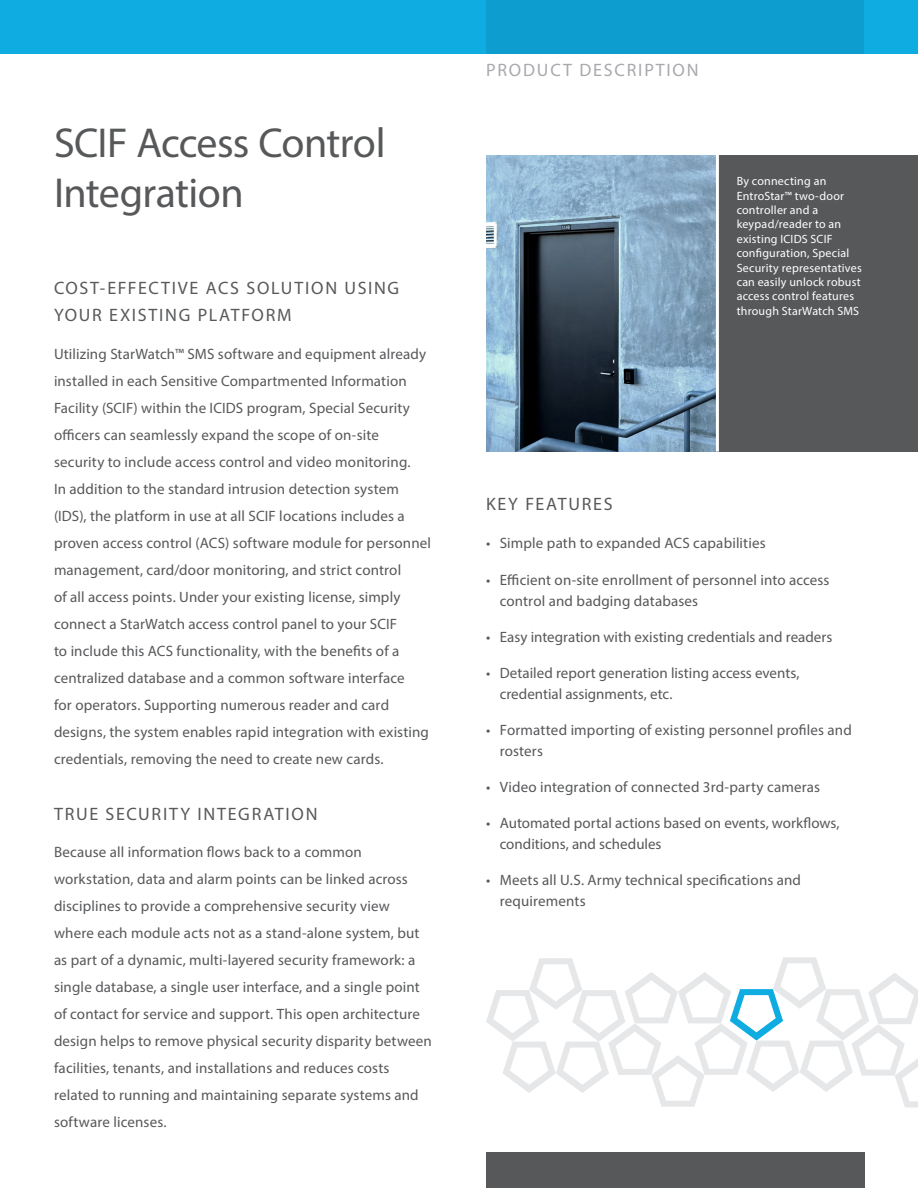
<style>
.page{position:relative;width:918px;height:1188px;background:#fff}
.page>*{position:absolute;margin:0;border:0;box-sizing:border-box;transform-origin:0 0}
.t1{font:42px/50.4px "Myriad Pro";letter-spacing:-.015em;color:#57585a}
.t2{font:18px/27px "Myriad Pro";letter-spacing:.095em;color:#58595b}
.t3{font:18px "Myriad Pro";letter-spacing:.1em;color:#a8a9ad}
.t4{font:15px/27px "Myriad Pro";letter-spacing:.01em;color:#57585a}
.t5{font:12px/14.4px "Myriad Pro";letter-spacing:.015em;color:#fff}
</style>
<div class="page">
<img style="left:486px;top:155px;width:230px;height:297px">
<svg style="left:486px;top:957px;width:432px;height:150px"></svg>
<div style="left:717px;top:155px;width:201px;height:297px;background:#57585a"></div>
<hr style="left:716px;top:121px;width:3px;height:331px;background:#fff">
<div style="left:0;top:0;width:918px;height:54px;background:#0face1"></div>
<div style="left:486px;top:0;width:378px;height:54px;background:#0d9dce"></div>
<div style="left:486px;top:1153px;width:379px;height:35px;background:#57585a"></div>
<p class="t1" style="left:54px;top:117px;width:333px">SCIF Access Control<br>Integration</p>
<p class="t2" style="left:54px;top:274px;width:347px">COST-EFFECTIVE ACS SOLUTION USING<br>YOUR EXISTING PLATFORM</p>
<p class="t4" style="left:54px;top:340px;width:379px">Utilizing StarWatch™ SMS software and equipment already installed in each Sensitive Compartmented Information Facility (SCIF) within the ICIDS program, Special Security officers can seamlessly expand the scope of on-site security to include access control and video monitoring.<br>In addition to the standard intrusion detection system (IDS), the platform in use at all SCIF locations includes a proven access control (ACS) software module for personnel management, card/door monitoring, and strict control<br>of all access points. Under your existing license, simply connect a StarWatch access control panel to your SCIF<br>to include this ACS functionality, with the benefits of a centralized database and a common software interface<br>for operators. Supporting numerous reader and card designs, the system enables rapid integration with existing credentials, removing the need to create new cards.</p>
<p class="t2" style="left:54px;top:800px;width:265px">TRUE SECURITY INTEGRATION</p>
<p class="t4" style="left:54px;top:839px;width:379px">Because all information flows back to a common workstation, data and alarm points can be linked across disciplines to provide a comprehensive security view where each module acts not as a stand-alone system, but as part of a dynamic, multi-layered security framework: a single database, a single user interface, and a single point of contact for service and support. This open architecture design helps to remove physical security disparity between facilities, tenants, and installations and reduces costs related to running and maintaining separate systems and software licenses.</p>
<p class="t3" style="left:486px;top:59px;width:214px">PRODUCT DESCRIPTION</p>
<p class="t5" style="left:737px;top:174px;width:127px">By connecting an<br>EntroStar™ two-door controller and a keypad/reader to an existing ICIDS SCIF configuration, Special<br>Security representatives can easily unlock robust access control features through StarWatch SMS</p>
<p class="t2" style="left:486px;top:490px;width:128px">KEY FEATURES</p>
<p class="t4" style="left:486px;top:529px;width:281px">• Simple path to expanded ACS capabilities</p>
<p class="t4" style="left:500px;top:570px;width:331px;line-height:21px;text-indent:-14px">• Efficient on-site enrollment of personnel into access control and badging databases</p>
<p class="t4" style="left:486px;top:624px;width:348px">• Easy integration with existing credentials and readers</p>
<p class="t4" style="left:500px;top:663px;width:301px;line-height:21px;text-indent:-14px">• Detailed report generation listing access events, credential assignments, etc.</p>
<p class="t4" style="left:500px;top:720px;width:354px;line-height:21px;text-indent:-14px">• Formatted importing of existing personnel profiles and rosters</p>
<p class="t4" style="left:486px;top:774px;width:336px">• Video integration of connected 3rd-party cameras</p>
<p class="t4" style="left:500px;top:813px;width:341px;line-height:21px;text-indent:-14px">• Automated portal actions based on events, workflows, conditions, and schedules</p>
<p class="t4" style="left:500px;top:870px;width:303px;line-height:21px;text-indent:-14px">• Meets all U.S. Army technical specifications and requirements</p>
</div>
